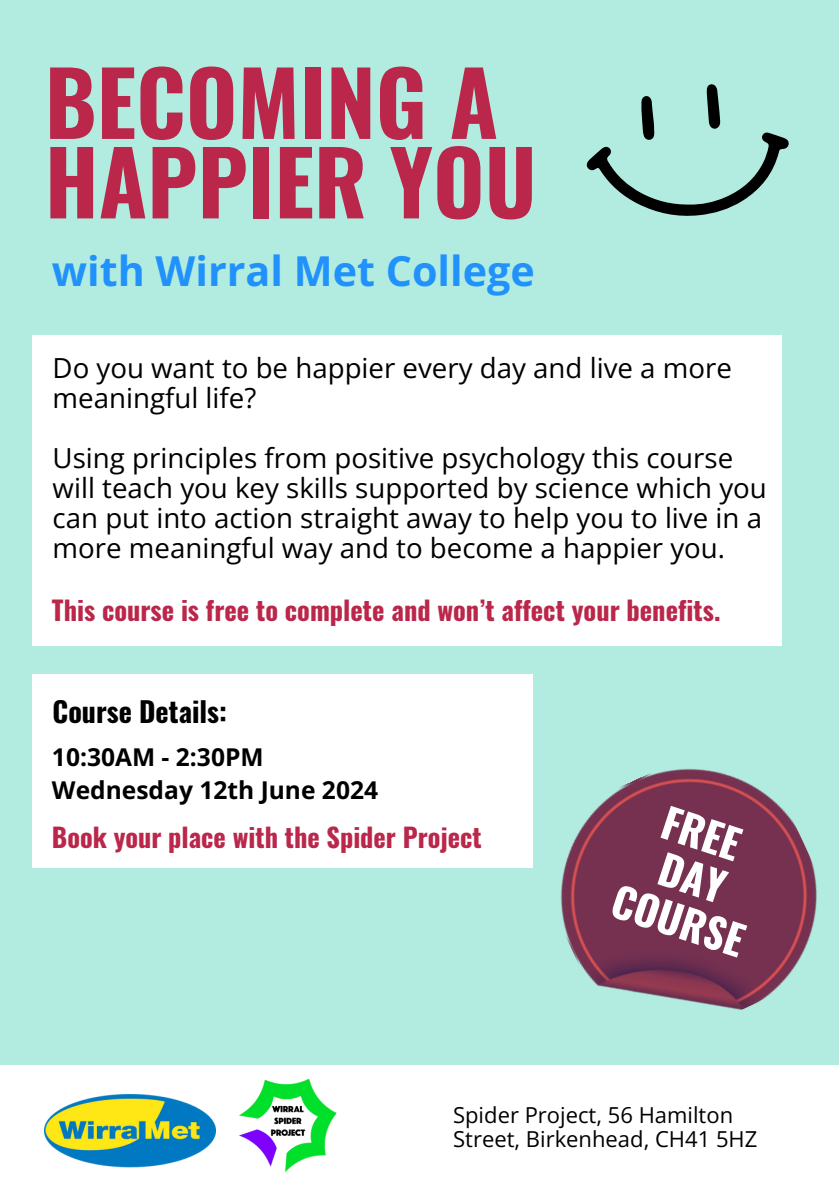
<style>
.page{position:relative;width:839px;height:1191px;background:#fff}
.page>*{position:absolute;margin:0;border:0;box-sizing:border-box;transform-origin:0 0}
.t1{font:700 88.2px/79.6px "Oswald";color:#ba274a}
.t2{font:700 41.2px "Open Sans";color:#2191fb}
.t3{font:700 41.2px/45.2px "Oswald";color:#fff}
.t4{font:700 28px "Oswald";color:#000}
.t5{font:27.6px/30px "Open Sans";color:#000}
.t6{font:700 26.4px "Oswald";color:#ba274a}
.t7{font:700 26.2px "Oswald";color:#ba274a}
.t8{font:700 24.6px/32.8px "Open Sans";color:#000}
.t9{font:22px/24px "Open Sans";color:#000}
</style>
<div class="page">
<div style="left:0;top:0;width:838px;height:1191px;background:#b2ece1"></div>
<div style="left:0;top:1065px;width:838px;height:126px;background:#fff"></div>
<img style="left:45px;top:1095px;width:171px;height:73px">
<img style="left:239px;top:1078px;width:98px;height:95px">
<div style="left:32px;top:674px;width:500px;height:194px;background:#fff"></div>
<div style="left:32px;top:335px;width:750px;height:311px;background:#fff"></div>
<img style="left:532px;top:727px;width:285px;height:283px">
<svg style="left:586px;top:84px;width:202px;height:132px"></svg>
<p class="t1" style="left:45px;top:59px;width:493px">BECOMING A<br>HAPPIER YOU</p>
<h6 class="t2" style="left:52px;top:242px;width:484px">with Wirral Met College</h6>
<h4 class="t5" style="left:53px;top:353px;width:680px">Do you want to be happier every day and live a more meaningful life?</h4>
<p class="t5" style="left:53px;top:443px;width:715px">Using principles from positive psychology this course will teach you key skills supported by science which you can put into action straight away to help you to live in a more meaningful way and to become a happier you.</p>
<p class="t6" style="left:52px;top:589px;width:670px">This course is free to complete and won’t affect your benefits.</p>
<p class="t4" style="left:53px;top:689px;width:176px">Course Details:</p>
<p class="t8" style="left:52px;top:741px;width:328px">10:30AM - 2:30PM<br>Wednesday 12th June 2024</p>
<h5 class="t7" style="left:52px;top:817px;width:431px">Book your place with the Spider Project</h5>
<p class="t3" style="left:671px;top:798px;width:81px;rotate:18deg">FREE<br>DAY</p>
<p class="t3" style="left:621px;top:876px;width:138px;rotate:18deg">COURSE</p>
<p class="t9" style="left:453px;top:1103px;width:306px">Spider Project, 56 Hamilton<br>Street, Birkenhead, CH41 5HZ</p>
</div>
